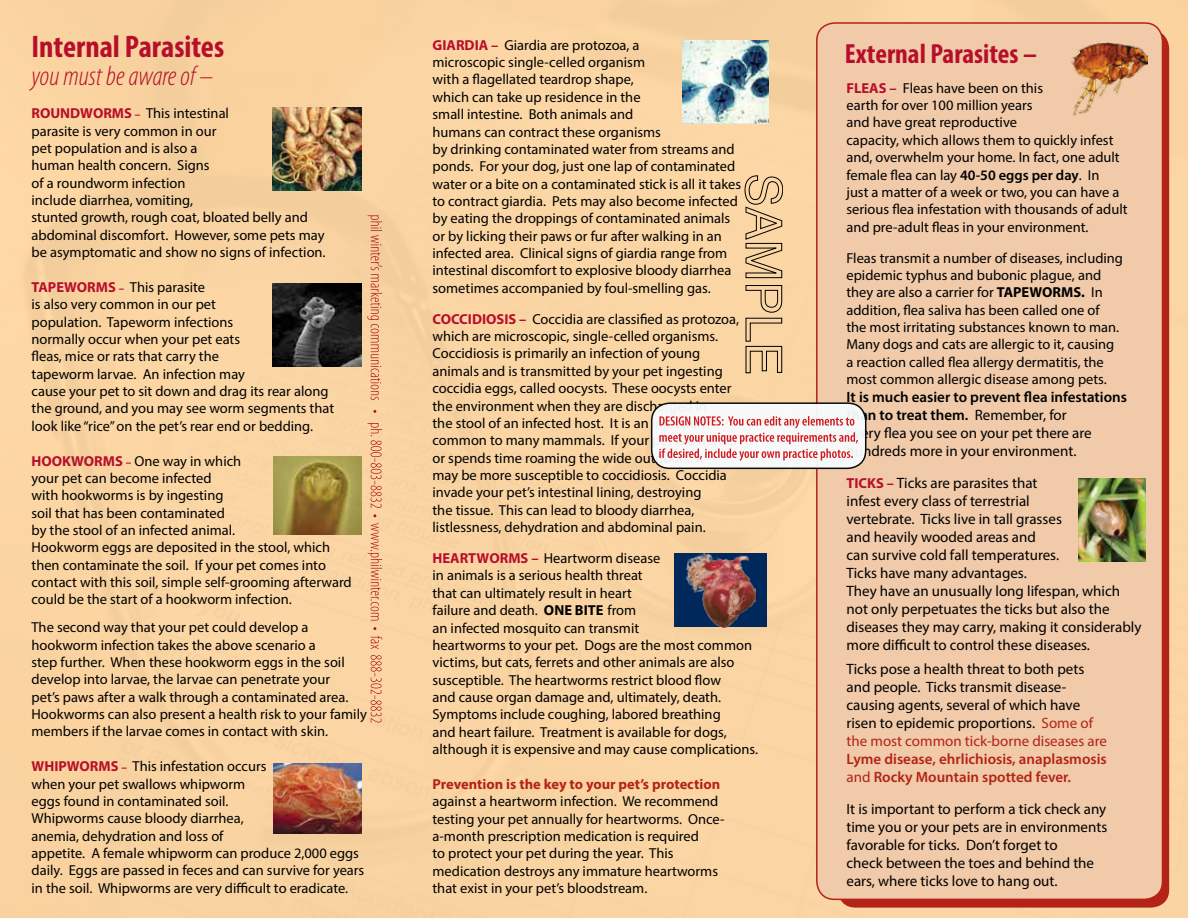
<style>
.page{position:relative;width:1188px;height:918px;background:#fad5a3}
.page>*{position:absolute;margin:0;border:0;box-sizing:border-box;transform-origin:0 0}
.t1{font:700 condensed 31.2px "Myriad Pro";color:#b70f2b}
.t2{font:700 condensed 27.75px "Myriad Pro";color:#b70f2b}
.t3{font:italic 300 condensed 27.75px "Myriad Pro";color:#b70f2b}
.t4{font:15px/18px "Myriad Pro";color:#000}
.t5{font:600 15px/18px "Myriad Pro";color:#b32317}
.t6{font:14.4px/17.4px "Myriad Pro";color:#000}
.t7{font:700 14.4px "Myriad Pro";color:#b32317}
.s1{font-weight:700;color:#b70f2b}
.s2{font-weight:700;font-size:11.1px;color:#b70f2b}
.s3{font-weight:700}
.s4{font-weight:600}
.s5{font-weight:700;font-size:14.4px;color:#b70f2b}
.s6{color:#b32317}
.s7{font-weight:400}
</style>
<div class="page">
<img style="left:272px;top:107px;width:89px;height:83px">
<img style="left:274px;top:457px;width:88px;height:78px">
<img style="left:273px;top:764px;width:89px;height:69px">
<img style="left:272px;top:283px;width:89px;height:83px">
<img style="left:683px;top:40px;width:85px;height:84px">
<div style="left:838px;top:31px;width:331px;height:877px;background:#b32317;border-radius:18px"></div>
<div style="left:817px;top:23px;width:346px;height:876px;background:#f0caa9;border-radius:18px"></div>
<div style="left:816px;top:22px;width:347px;height:878px;border:2px solid #b32317;border-radius:18px"></div>
<img style="left:1078px;top:479px;width:67px;height:83px">
<img style="left:1071px;top:42px;width:76px;height:74px">
<div style="left:652px;top:403px;width:214px;height:65px;background:#f7fcfe;border-radius:18px"></div>
<div style="left:651px;top:402px;width:215px;height:67px;border:2px solid #000;border-radius:18px"></div>
<svg style="left:659px;top:416px;width:199px;height:45px"></svg>
<div style="left:674px;top:554px;width:93px;height:73px;background:#00285b"></div>
<img style="left:686px;top:554px;width:69px;height:73px">
<svg style="left:745px;top:176px;width:38px;height:197px;background:#d4b58b"></svg>
<svg style="left:368px;top:423px;width:14px;height:300px;background:#efb88f"></svg>
<svg style="left:367px;top:215px;width:15px;height:185px;background:#ecb58c"></svg>
<h1 class="t1" style="left:32px;top:27px;width:194px">Internal Parasites</h1>
<h2 class="t3" style="left:32px;top:59px;width:183px">you must be aware of –</h2>
<p class="t6" style="left:32px;top:104px;width:296px"><span class="s1">ROUNDWORMS</span> <span class="s2">–</span> This intestinal<br>parasite is very common in our<br>pet population and is also a<br>human health concern. Signs<br>of a roundworm infection<br>include diarrhea, vomiting,<br>stunted growth, rough coat, bloated belly and abdominal discomfort. However, some pets may be asymptomatic and show no signs of infection.</p>
<p class="t6" style="left:32px;top:278px;width:304px"><span class="s1">TAPEWORMS</span> <span class="s2">–</span> This parasite<br>is also very common in our pet<br>population. Tapeworm infections<br>normally occur when your pet eats<br>fleas, mice or rats that carry the<br>tapeworm larvae. An infection may<br>cause your pet to sit down and drag its rear along the ground, and you may see worm segments that look like “rice” on the pet’s rear end or bedding.</p>
<p class="t6" style="left:32px;top:452px;width:322px"><span class="s1">HOOKWORMS</span> <span class="s2">–</span> One way in which<br>your pet can become infected<br>with hookworms is by ingesting<br>soil that has been contaminated<br>by the stool of an infected animal.<br>Hookworm eggs are deposited in the stool, which then contaminate the soil. If your pet comes into contact with this soil, simple self-grooming afterward could be the start of a hookworm infection.</p>
<p class="t6" style="left:32px;top:618px;width:337px">The second way that your pet could develop a hookworm infection takes the above scenario a<br>step further. When these hookworm eggs in the soil develop into larvae, the larvae can penetrate your<br>pet’s paws after a walk through a contaminated area.<br>Hookworms can also present a health risk to your family members if the larvae comes in contact with skin.</p>
<p class="t6" style="left:32px;top:757px;width:334px"><span class="s1">WHIPWORMS</span> <span class="s2">–</span> This infestation occurs<br>when your pet swallows whipworm<br>eggs found in contaminated soil.<br>Whipworms cause bloody diarrhea,<br>anemia, dehydration and loss of<br>appetite. A female whipworm can produce 2,000 eggs daily. Eggs are passed in feces and can survive for years in the soil. Whipworms are very difficult to eradicate.</p>
<p class="t6" style="left:433px;top:36px;width:310px"><span class="s1">GIARDIA –</span> Giardia are protozoa, a<br>microscopic single-celled organism<br>with a flagellated teardrop shape,<br>which can take up residence in the<br>small intestine. Both animals and<br>humans can contract these organisms<br>by drinking contaminated water from streams and ponds. For your dog, just one lap of contaminated water or a bite on a contaminated stick is all it takes to contract giardia. Pets may also become infected by eating the droppings of contaminated animals or by licking their paws or fur after walking in an infected area. Clinical signs of giardia range from intestinal discomfort to explosive bloody diarrhea sometimes accompanied by foul-smelling gas.</p>
<p class="t6" style="left:433px;top:310px;width:308px"><span class="s1">COCCIDIOSIS –</span> Coccidia are classified as protozoa, which are microscopic, single-celled organisms.<br>Coccidiosis is primarily an infection of young animals and is transmitted by your pet ingesting coccidia eggs, called oocysts. These oocysts enter the environment when they are discharged in<br>the stool of an infected host. It is an infection common to many mammals. If your pet is a hunter or spends time roaming the wide outdoors, it<br>may be more susceptible to coccidiosis. Coccidia invade your pet’s intestinal lining, destroying<br>the tissue. This can lead to bloody diarrhea, listlessness, dehydration and abdominal pain.</p>
<p class="t6" style="left:433px;top:549px;width:327px"><span class="s1">HEARTWORMS –</span> Heartworm disease<br>in animals is a serious health threat<br>that can ultimately result in heart<br>failure and death. <span class="s3">ONE BITE</span> from<br>an infected mosquito can transmit<br>heartworms to your pet. Dogs are the most common victims, but cats, ferrets and other animals are also susceptible. The heartworms restrict blood flow<br>and cause organ damage and, ultimately, death.<br>Symptoms include coughing, labored breathing<br>and heart failure. Treatment is available for dogs, although it is expensive and may cause complications.</p>
<p class="t7" style="left:433px;top:775px;width:289px">Prevention is the key to your pet’s protection</p>
<p class="t6" style="left:433px;top:792px;width:294px">against a heartworm infection. We recommend testing your pet annually for heartworms. Once&shy;a-month prescription medication is required<br>to protect your pet during the year. This medication destroys any immature heartworms that exist in your pet’s bloodstream.</p>
<h2 class="t2" style="left:845px;top:37px;width:194px">External Parasites –</h2>
<p class="t6" style="left:847px;top:79px;width:283px"><span class="s1">FLEAS –</span> Fleas have been on this<br>earth for over 100 million years<br>and have great reproductive<br>capacity, which allows them to quickly infest and, overwhelm your home. In fact, one adult female flea can lay <span class="s4">40-50 eggs per day</span>. In<br>just a matter of a week or two, you can have a serious flea infestation with thousands of adult and pre-adult fleas in your environment.</p>
<p class="t6" style="left:847px;top:249px;width:278px">Fleas transmit a number of diseases, including epidemic typhus and bubonic plague, and they are also a carrier for <span class="s3">TAPEWORMS.</span> In addition, flea saliva has been called one of the most irritating substances known to man.<br>Many dogs and cats are allergic to it, causing a reaction called flea allergy dermatitis, the most common allergic disease among pets.</p>
<p class="t4" style="left:847px;top:388px;width:282px"><span class="s4">It is much easier to prevent flea infestations than to treat them.</span> Remember, for<br>every flea you see on your pet there are hundreds more in your environment.</p>
<p class="t4" style="left:847px;top:473px;width:297px"><span class="s5">TICKS –</span> Ticks are parasites that<br>infest every class of terrestrial<br>vertebrate. Ticks live in tall grasses<br>and heavily wooded areas and<br>can survive cold fall temperatures.<br>Ticks have many advantages.<br>They have an unusually long lifespan, which not only perpetuates the ticks but also the diseases they may carry, making it considerably more difficult to control these diseases.</p>
<p class="t4" style="left:847px;top:660px;width:262px">Ticks pose a health threat to both pets and people. Ticks transmit disease&shy;causing agents, several of which have risen to epidemic proportions. <span class="s6">Some of the most common tick-borne diseases are</span></p>
<p class="t5" style="left:847px;top:750px;width:262px">Lyme disease, ehrlichiosis, anaplasmosis <span class="s7">and</span> Rocky Mountain spotted fever.</p>
<p class="t4" style="left:847px;top:800px;width:262px">It is important to perform a tick check any time you or your pets are in environments favorable for ticks. Don’t forget to<br>check between the toes and behind the ears, where ticks love to hang out.</p>
</div>
